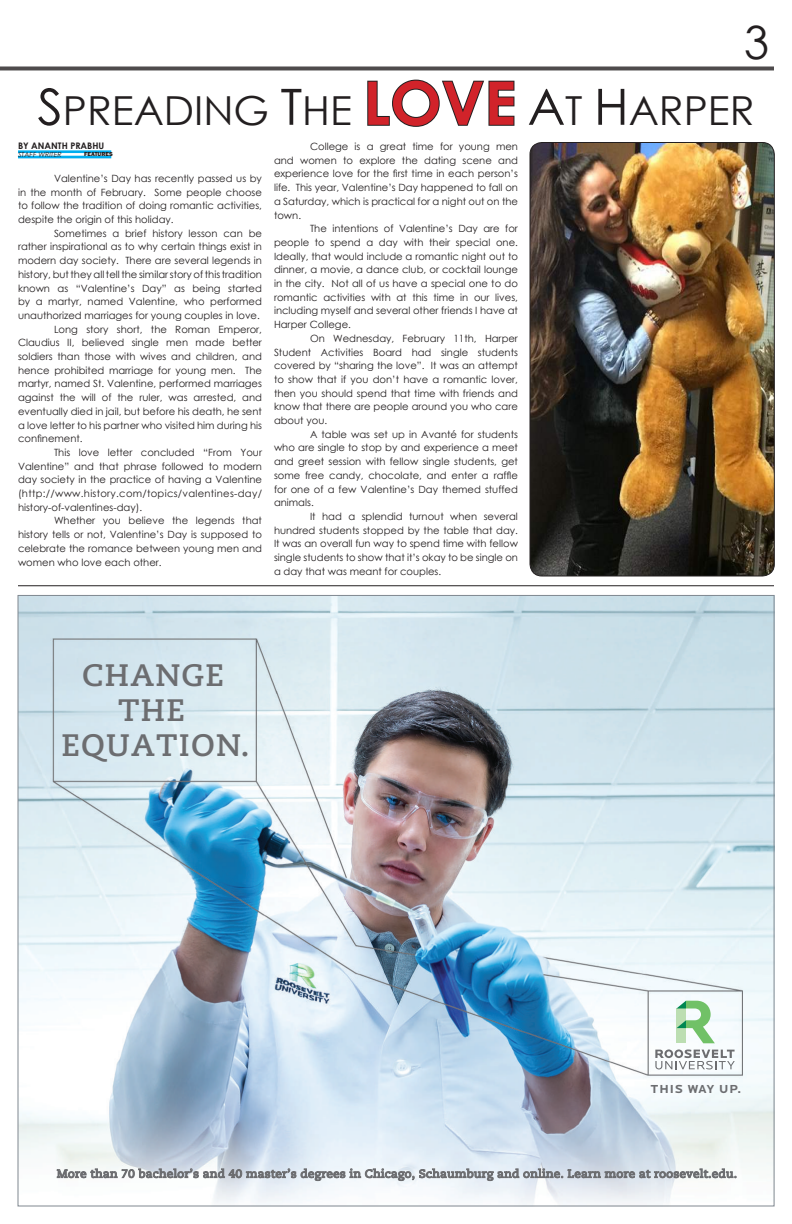
<style>
.page{position:relative;width:792px;height:1224px;background:#fff}
.page>*{position:absolute;margin:0;border:0;box-sizing:border-box;transform-origin:0 0}
.t1{font:45.9px "Century Gothic";color:#231f20}
.t2{font:40px "Century Gothic";color:#231f20}
.t3{font:700 30.8px/35.1px "Caecilia";letter-spacing:.04em;color:#6c6d70;text-align:center}
.t4{font:700 12.1px "Locator";letter-spacing:.08em;color:#6c6d70}
.t5{font:10px/13.7px "Century Gothic";color:#231f20;text-align:justify}
.t6{font:10px "Century Gothic";letter-spacing:.03em;color:#231f20}
.t7{font:700 9px "Century Gothic";color:#231f20}
.t8{font:italic 7px "Century Gothic";color:#231f20}
.t9{font:800 6px "Franklin Gothic";color:#231f20}
.s1{font-size:50px}
.s2{font-weight:700;font-size:60px;color:#d1232a}
</style>
<div class="page">
<svg style="left:0;top:66px;width:774px;height:4px;background:#646162"></svg>
<img style="left:20px;top:597px;width:752px;height:607px">
<svg style="left:57px;top:1169px;width:679px;height:12px"></svg>
<svg style="left:677px;top:1001px;width:38px;height:42px"></svg>
<svg style="left:655px;top:1049px;width:80px;height:20px"></svg>
<hr style="left:18px;top:586px;width:756px;height:1px;background:#231f20">
<svg style="left:367px;top:79px;width:148px;height:48px"></svg>
<hr style="left:18px;top:150px;width:93px;height:3px;background:#00aeef">
<hr style="left:18px;top:156px;width:93px;height:2px;background:#00aeef">
<img style="left:530px;top:143px;width:244px;height:433px">
<div style="left:530px;top:142px;width:245px;height:434px;border:1px solid #231f20;border-radius:12px"></div>
<h1 class="t1" style="left:744px;top:11px;width:26px">3</h1>
<h2 class="t2" style="left:37px;top:82px;width:719px"><span class="s1">S</span>PREADING <span class="s1">T</span>HE <span class="s2">LOVE</span> <span class="s1">A</span>T <span class="s1">H</span>ARPER</h2>
<p class="t7" style="left:18px;top:139px;width:88px">BY ANANTH PRABHU</p>
<p class="t8" style="left:18px;top:150px;width:45px">STAFF WRITER</p>
<p class="t9" style="left:84px;top:150px;width:30px">FEATURES</p>
<p class="t5" style="left:18px;top:171px;width:246px;text-indent:36px">Valentine’s Day has recently passed us by in the month of February. Some people choose to follow the tradition of doing romantic activities, despite the origin of this holiday.</p>
<p class="t5" style="left:54px;top:226px;width:209px">Sometimes a brief history lesson can be</p>
<p class="t5" style="left:18px;top:240px;width:246px">rather inspirational as to why certain things exist in</p>
<p class="t5" style="left:18px;top:254px;width:246px">modern day society. There are several legends in</p>
<p class="t5" style="left:18px;top:267px;width:245px">history, but they all tell the similar story of this tradition</p>
<p class="t5" style="left:18px;top:281px;width:245px">known as “Valentine’s Day” as being started</p>
<p class="t5" style="left:18px;top:295px;width:246px">by a martyr, named Valentine, who performed</p>
<p class="t5" style="left:18px;top:308px;width:243px">unauthorized marriages for young couples in love.</p>
<p class="t5" style="left:54px;top:322px;width:210px">Long story short, the Roman Emperor,</p>
<p class="t5" style="left:18px;top:336px;width:246px">Claudius II, believed single men made better</p>
<p class="t5" style="left:18px;top:349px;width:246px">soldiers than those with wives and children, and</p>
<p class="t5" style="left:18px;top:363px;width:246px">hence prohibited marriage for young men. The</p>
<p class="t5" style="left:18px;top:377px;width:246px">martyr, named St. Valentine, performed marriages</p>
<p class="t5" style="left:18px;top:391px;width:246px">against the will of the ruler, was arrested, and</p>
<p class="t5" style="left:18px;top:404px;width:245px">eventually died in jail, but before his death, he sent</p>
<p class="t5" style="left:18px;top:418px;width:246px">a love letter to his partner who visited him during his</p>
<p class="t5" style="left:18px;top:432px;width:66px">confinement.</p>
<p class="t5" style="left:54px;top:445px;width:210px">This love letter concluded “From Your</p>
<p class="t5" style="left:18px;top:459px;width:246px">Valentine” and that phrase followed to modern</p>
<p class="t5" style="left:18px;top:473px;width:245px">day society in the practice of having a Valentine</p>
<p class="t6" style="left:18px;top:486px;width:246px">(http://www.history.com/topics/valentines-day/</p>
<p class="t5" style="left:18px;top:500px;width:126px">history-of-valentines-day).</p>
<p class="t5" style="left:54px;top:514px;width:210px">Whether you believe the legends that</p>
<p class="t5" style="left:18px;top:528px;width:246px">history tells or not, Valentine’s Day is supposed to</p>
<p class="t5" style="left:18px;top:541px;width:246px">celebrate the romance between young men and</p>
<p class="t5" style="left:18px;top:555px;width:145px">women who love each other.</p>
<p class="t5" style="left:274px;top:139px;width:246px;text-indent:36px">College is a great time for young men and women to explore the dating scene and experience love for the first time in each person’s life. This year, Valentine’s Day happened to fall on a Saturday, which is practical for a night out on the town.</p>
<p class="t5" style="left:274px;top:222px;width:246px;text-indent:36px">The intentions of Valentine’s Day are for people to spend a day with their special one.<br>Ideally, that would include a romantic night out to dinner, a movie, a dance club, or cocktail lounge in the city. Not all of us have a special one to do romantic activities with at this time in our lives, including myself and several other friends I have at Harper College.</p>
<p class="t5" style="left:274px;top:331px;width:246px;text-indent:36px">On Wednesday, February 11th, Harper Student Activities Board had single students covered by “sharing the love”. It was an attempt to show that if you don’t have a romantic lover, then you should spend that time with friends and know that there are people around you who care about you.</p>
<p class="t5" style="left:274px;top:427px;width:246px;text-indent:36px">A table was set up in Avanté for students who are single to stop by and experience a meet and greet session with fellow single students, get some free candy, chocolate, and enter a raffle for one of a few Valentine’s Day themed stuffed animals.</p>
<p class="t5" style="left:274px;top:509px;width:246px;text-indent:36px">It had a splendid turnout when several hundred students stopped by the table that day.<br>It was an overall fun way to spend time with fellow single students to show that it’s okay to be single on a day that was meant for couples.</p>
<h3 class="t3" style="left:61px;top:656px;width:190px">CHANGE<br>THE<br>EQUATION.</h3>
<p class="t4" style="left:651px;top:1083px;width:92px">THIS WAY UP.</p>
</div>
